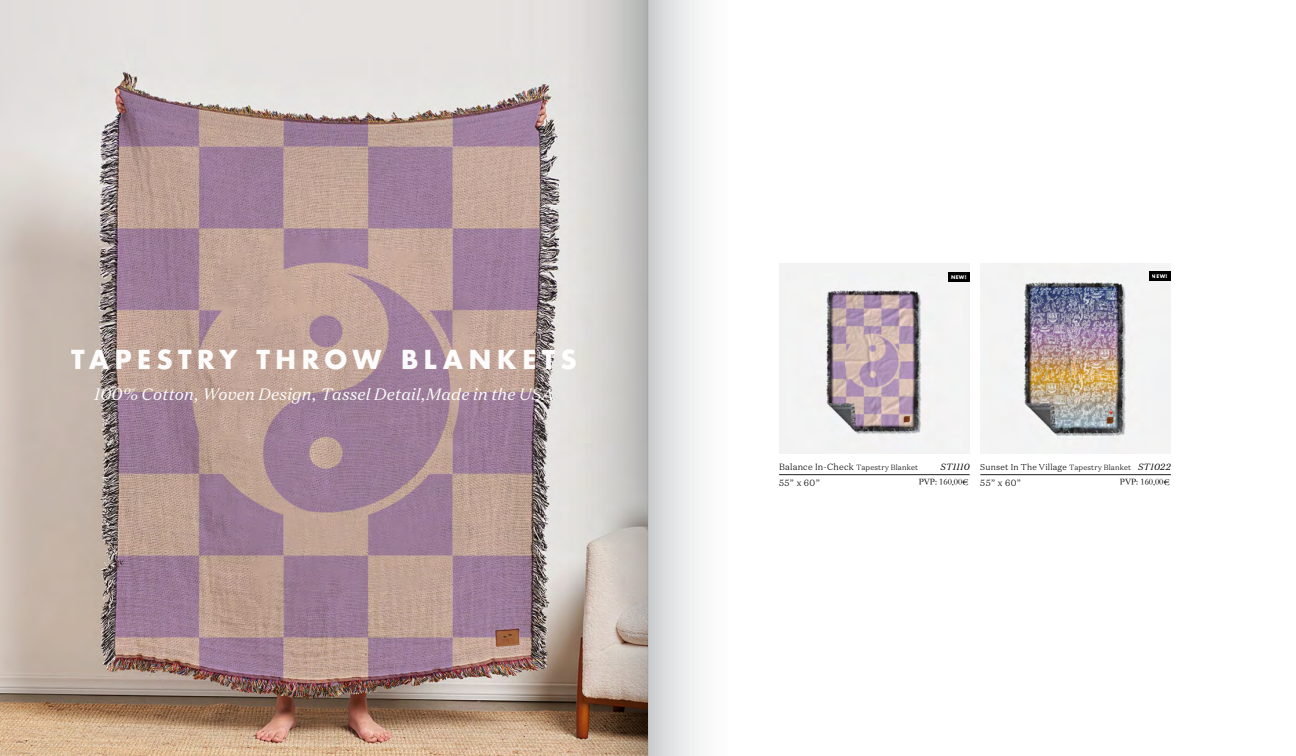
<style>
.page{position:relative;width:1296px;height:756px;background:#fff}
.page>*{position:absolute;margin:0;border:0;box-sizing:border-box;transform-origin:0 0}
.t1{font:700 25.5px "Futura";letter-spacing:.2em;color:#fff}
.t2{font:italic 16.5px "Domaine Text";letter-spacing:.01em;color:#fff}
.t3{font:300 9px "Domaine Text";letter-spacing:.025em;color:#000}
.t4{font:9px "ST Songti TC Regular";color:#000}
.t5{font:italic 9px "Domaine Text";letter-spacing:.025em;color:#000}
.t6{font:300 8.55px "Domaine Text";letter-spacing:.025em;color:#000}
.t7{font:700 4.8px "Futura";letter-spacing:.075em;color:#fff}
.s1{font-size:7.5px}
.s2{font-weight:400;font-style:italic;font-size:9px}
</style>
<div class="page">
<hr style="left:648px;top:0;width:1px;height:756px;background:#000101">
<img style="left:0;top:0;width:648px;height:756px">
<hr style="left:779px;top:474px;width:191px;height:1px;background:#221f20">
<div style="left:779px;top:263px;width:191px;height:191px;background:#f3f3f3"></div>
<img style="left:826px;top:290px;width:96px;height:144px">
<hr style="left:980px;top:474px;width:191px;height:1px;background:#221f20">
<img style="left:980px;top:263px;width:191px;height:191px">
<div style="left:948px;top:273px;width:22px;height:9px;background:#000"></div>
<div style="left:1149px;top:271px;width:21px;height:10px;background:#000"></div>
<h1 class="t1" style="left:71px;top:342px;width:507px">TAPESTRY THROW BLANKETS</h1>
<p class="t2" style="left:94px;top:384px;width:461px">100% Cotton, Woven Design, Tassel Detail,Made in the USA</p>
<p class="t7" style="left:951px;top:274px;width:17px">NEW!</p>
<p class="t7" style="left:1152px;top:273px;width:17px">NEW!</p>
<p class="t3" style="left:779px;top:461px;width:141px">Balance In-Check <span class="s1">Tapestry Blanket</span></p>
<p class="t5" style="left:941px;top:461px;width:31px">ST1110</p>
<p class="t3" style="left:779px;top:477px;width:42px">55” x 60”</p>
<p class="t6" style="left:980px;top:461px;width:192px">Sunset In The Village <span class="s1">Tapestry Blanket</span> <span class="s2">ST1022</span></p>
<p class="t3" style="left:980px;top:477px;width:42px">55” x 60”</p>
<p class="t4" style="left:919px;top:476px;width:52px">PVP: 160,00€</p>
<p class="t4" style="left:1120px;top:476px;width:52px">PVP: 160,00€</p>
</div>
